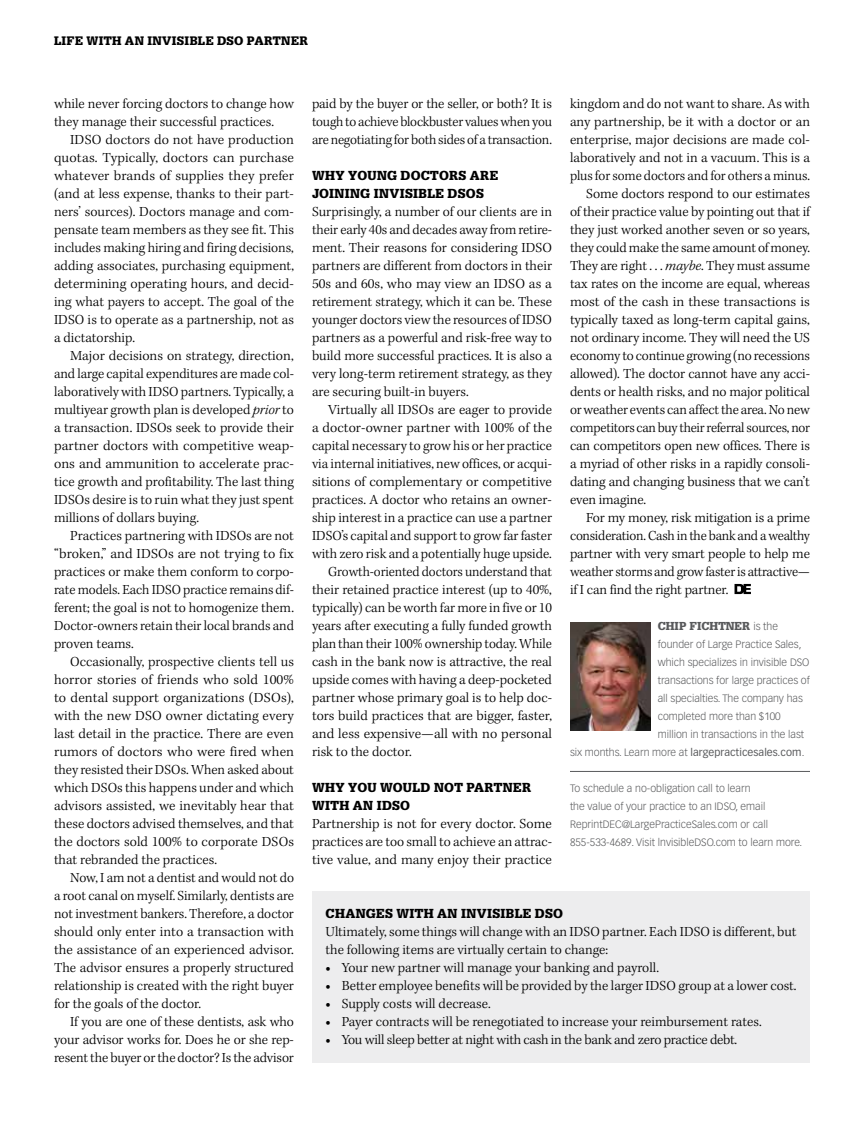
<style>
.page{position:relative;width:864px;height:1134px;background:#fff}
.page>*{position:absolute;margin:0;border:0;box-sizing:border-box;transform-origin:0 0}
.t1{font:300 14.25px/18px "Kepler Std";letter-spacing:-.005em;color:#000;text-align:justify}
.t2{font:900 12.75px/18px "Glypha LT Std";letter-spacing:.025em;color:#000}
.t3{font:900 12px "Glypha LT Std";letter-spacing:.03em;color:#000}
.t4{font:900 11.25px "Glypha LT Std";color:#58595b}
.t5{font:300 10.5px/18px "Vectora LT Std";color:#58595b}
.s1{font-style:italic}
.s2{font-family:"Vectora LT Std";font-weight:300;font-size:10.5px}
.s3{font-weight:400}
.s4{font-weight:700}
</style>
<div class="page">
<hr style="left:570px;top:771px;width:240px;height:1px;background:#58595b">
<svg style="left:735px;top:584px;width:16px;height:10px"></svg>
<img style="left:570px;top:623px;width:81px;height:108px">
<div style="left:312px;top:891px;width:498px;height:171px;background:#ededee"></div>
<p class="t3" style="left:54px;top:33px;width:256px">LIFE WITH AN INVISIBLE DSO PARTNER</p>
<p class="t1" style="left:54px;top:95px;width:241px">while never forcing doctors to change how they manage their successful practices.</p>
<p class="t1" style="left:54px;top:131px;width:242px;text-indent:16px">IDSO doctors do not have production quotas. Typically, doctors can purchase whatever brands of supplies they prefer (and at less expense, thanks to their part&shy;ners’ sources). Doctors manage and com&shy;pensate team members as they see fit. This includes making hiring and firing decisions, adding associates, purchasing equipment, determining operating hours, and decid&shy;ing what payers to accept. The goal of the IDSO is to operate as a partnership, not as a dictatorship.</p>
<p class="t1" style="left:54px;top:347px;width:242px;text-indent:16px">Major decisions on strategy, direction, and large capital expenditures are made col&shy;laboratively with IDSO partners. Typically, a multiyear growth plan is developed <span class="s1">prior</span> to a transaction. IDSOs seek to provide their partner doctors with competitive weap&shy;ons and ammunition to accelerate prac&shy;tice growth and profitability. The last thing IDSOs desire is to ruin what they just spent millions of dollars buying.</p>
<p class="t1" style="left:54px;top:527px;width:242px;text-indent:16px">Practices partnering with IDSOs are not “broken,” and IDSOs are not trying to fix practices or make them conform to corpo&shy;rate models. Each IDSO practice remains dif&shy;ferent; the goal is not to homogenize them.<br>Doctor-owners retain their local brands and proven teams.</p>
<p class="t1" style="left:54px;top:653px;width:242px;text-indent:16px">Occasionally, prospective clients tell us horror stories of friends who sold 100% to dental support organizations (DSOs), with the new DSO owner dictating every last detail in the practice. There are even rumors of doctors who were fired when they resisted their DSOs. When asked about which DSOs this happens under and which advisors assisted, we inevitably hear that these doctors advised themselves, and that the doctors sold 100% to corporate DSOs that rebranded the practices.</p>
<p class="t1" style="left:54px;top:869px;width:242px;text-indent:16px">Now, I am not a dentist and would not do a root canal on myself. Similarly, dentists are not investment bankers. Therefore, a doctor should only enter into a transaction with the assistance of an experienced advisor.<br>The advisor ensures a properly structured relationship is created with the right buyer for the goals of the doctor.</p>
<p class="t1" style="left:54px;top:1013px;width:242px;text-indent:16px">If you are one of these dentists, ask who your advisor works for. Does he or she rep&shy;resent the buyer or the doctor? Is the advisor</p>
<p class="t1" style="left:312px;top:95px;width:242px">paid by the buyer or the seller, or both? It is tough to achieve blockbuster values when you are negotiating for both sides of a transaction.</p>
<p class="t2" style="left:312px;top:167px;width:188px">WHY YOUNG DOCTORS ARE<br>JOINING INVISIBLE DSOS</p>
<p class="t1" style="left:312px;top:203px;width:242px">Surprisingly, a number of our clients are in their early 40s and decades away from retire&shy;ment. Their reasons for considering IDSO partners are different from doctors in their 50s and 60s, who may view an IDSO as a retirement strategy, which it can be. These younger doctors view the resources of IDSO partners as a powerful and risk-free way to build more successful practices. It is also a very long-term retirement strategy, as they are securing built-in buyers.</p>
<p class="t1" style="left:328px;top:401px;width:225px">Virtually all IDSOs are eager to provide</p>
<p class="t1" style="left:312px;top:419px;width:242px">a doctor-owner partner with 100% of the</p>
<p class="t1" style="left:312px;top:437px;width:242px">capital necessary to grow his or her practice</p>
<p class="t1" style="left:312px;top:455px;width:242px">via internal initiatives, new offices, or acqui-</p>
<p class="t1" style="left:312px;top:473px;width:241px">sitions of complementary or competitive</p>
<p class="t1" style="left:312px;top:491px;width:241px">practices. A doctor who retains an owner-</p>
<p class="t1" style="left:312px;top:509px;width:242px">ship interest in a practice can use a partner</p>
<p class="t1" style="left:312px;top:527px;width:242px">IDSO’s capital and support to grow far faster</p>
<p class="t1" style="left:312px;top:545px;width:241px">with zero risk and a potentially huge upside.</p>
<p class="t1" style="left:328px;top:563px;width:225px">Growth-oriented doctors understand that</p>
<p class="t1" style="left:312px;top:581px;width:241px">their retained practice interest (up to 40%,</p>
<p class="t1" style="left:312px;top:599px;width:242px">typically) can be worth far more in five or 10</p>
<p class="t1" style="left:312px;top:617px;width:241px">years after executing a fully funded growth</p>
<p class="t1" style="left:312px;top:635px;width:242px">plan than their 100% ownership today. While</p>
<p class="t1" style="left:312px;top:653px;width:241px">cash in the bank now is attractive, the real</p>
<p class="t1" style="left:312px;top:671px;width:242px">upside comes with having a deep-pocketed</p>
<p class="t1" style="left:312px;top:689px;width:241px">partner whose primary goal is to help doc-</p>
<p class="t1" style="left:312px;top:707px;width:242px">tors build practices that are bigger, faster,</p>
<p class="t1" style="left:312px;top:725px;width:241px">and less expensive—all with no personal</p>
<p class="t1" style="left:312px;top:743px;width:101px">risk to the doctor.</p>
<p class="t2" style="left:312px;top:779px;width:221px">WHY YOU WOULD NOT PARTNER<br>WITH AN IDSO</p>
<p class="t1" style="left:312px;top:815px;width:242px">Partnership is not for every doctor. Some practices are too small to achieve an attrac&shy;tive value, and many enjoy their practice</p>
<p class="t1" style="left:570px;top:95px;width:242px">kingdom and do not want to share. As with</p>
<p class="t1" style="left:570px;top:113px;width:242px">any partnership, be it with a doctor or an</p>
<p class="t1" style="left:570px;top:131px;width:242px">enterprise, major decisions are made col-</p>
<p class="t1" style="left:570px;top:149px;width:242px">laboratively and not in a vacuum. This is a</p>
<p class="t1" style="left:570px;top:167px;width:241px">plus for some doctors and for others a minus.</p>
<p class="t1" style="left:586px;top:185px;width:225px">Some doctors respond to our estimates</p>
<p class="t1" style="left:570px;top:203px;width:242px">of their practice value by pointing out that if</p>
<p class="t1" style="left:570px;top:221px;width:241px">they just worked another seven or so years,</p>
<p class="t1" style="left:570px;top:239px;width:241px">they could make the same amount of money.</p>
<p class="t1" style="left:570px;top:257px;width:242px">They are right . . . <span class="s1">maybe</span>. They must assume</p>
<p class="t1" style="left:570px;top:275px;width:241px">tax rates on the income are equal, whereas</p>
<p class="t1" style="left:570px;top:293px;width:241px">most of the cash in these transactions is</p>
<p class="t1" style="left:570px;top:311px;width:242px">typically taxed as long-term capital gains,</p>
<p class="t1" style="left:570px;top:329px;width:241px">not ordinary income. They will need the US</p>
<p class="t1" style="left:570px;top:347px;width:242px">economy to continue growing (no recessions</p>
<p class="t1" style="left:570px;top:365px;width:242px">allowed). The doctor cannot have any acci-</p>
<p class="t1" style="left:570px;top:383px;width:241px">dents or health risks, and no major political</p>
<p class="t1" style="left:570px;top:401px;width:241px">or weather events can affect the area. No new</p>
<p class="t1" style="left:570px;top:419px;width:242px">competitors can buy their referral sources, nor</p>
<p class="t1" style="left:570px;top:437px;width:241px">can competitors open new offices. There is</p>
<p class="t1" style="left:570px;top:455px;width:242px">a myriad of other risks in a rapidly consoli-</p>
<p class="t1" style="left:570px;top:473px;width:241px">dating and changing business that we can’t</p>
<p class="t1" style="left:570px;top:491px;width:78px">even imagine.</p>
<p class="t1" style="left:586px;top:509px;width:225px">For my money, risk mitigation is a prime</p>
<p class="t1" style="left:570px;top:527px;width:242px">consideration. Cash in the bank and a wealthy</p>
<p class="t1" style="left:570px;top:545px;width:242px">partner with very smart people to help me</p>
<p class="t1" style="left:570px;top:563px;width:241px">weather storms and grow faster is attractive—</p>
<p class="t1" style="left:570px;top:581px;width:160px">if I can find the right partner.</p>
<p class="t4" style="left:658px;top:619px;width:122px">CHIP FICHTNER <span class="s2">is the</span></p>
<p class="t5" style="left:658px;top:635px;width:145px">founder of Large Practice Sales,</p>
<p class="t5" style="left:658px;top:653px;width:153px">which specializes in invisible DSO</p>
<p class="t5" style="left:658px;top:671px;width:154px">transactions for large practices of</p>
<p class="t5" style="left:658px;top:689px;width:147px">all specialties. The company has</p>
<p class="t5" style="left:658px;top:707px;width:125px">completed more than $100</p>
<p class="t5" style="left:658px;top:725px;width:148px">million in transactions in the last</p>
<p class="t5" style="left:570px;top:743px;width:236px">six months. Learn more at <span class="s3">largepracticesales.com</span>.</p>
<p class="t5" style="left:570px;top:779px;width:234px">To schedule a no-obligation call to learn<br>the value of your practice to an IDSO, email ReprintDEC@LargePracticeSales.com or call 855-533-4689. Visit lnvisibleDSO.com to learn more.</p>
<p class="t2" style="left:326px;top:905px;width:239px">CHANGES WITH AN INVISIBLE DSO</p>
<p class="t1" style="left:326px;top:923px;width:473px">Ultimately, some things will change with an IDSO partner. Each IDSO is different, but the following items are virtually certain to change:</p>
<p class="t1" style="left:326px;top:959px;width:335px"><span class="s4">•</span> Your new partner will manage your banking and payroll.</p>
<p class="t1" style="left:326px;top:977px;width:473px"><span class="s4">•</span> Better employee benefits will be provided by the larger IDSO group at a lower cost.</p>
<p class="t1" style="left:326px;top:995px;width:167px"><span class="s4">•</span> Supply costs will decrease.</p>
<p class="t1" style="left:326px;top:1013px;width:438px"><span class="s4">•</span> Payer contracts will be renegotiated to increase your reimbursement rates.</p>
<p class="t1" style="left:326px;top:1031px;width:413px"><span class="s4">•</span> You will sleep better at night with cash in the bank and zero practice debt.</p>
</div>
